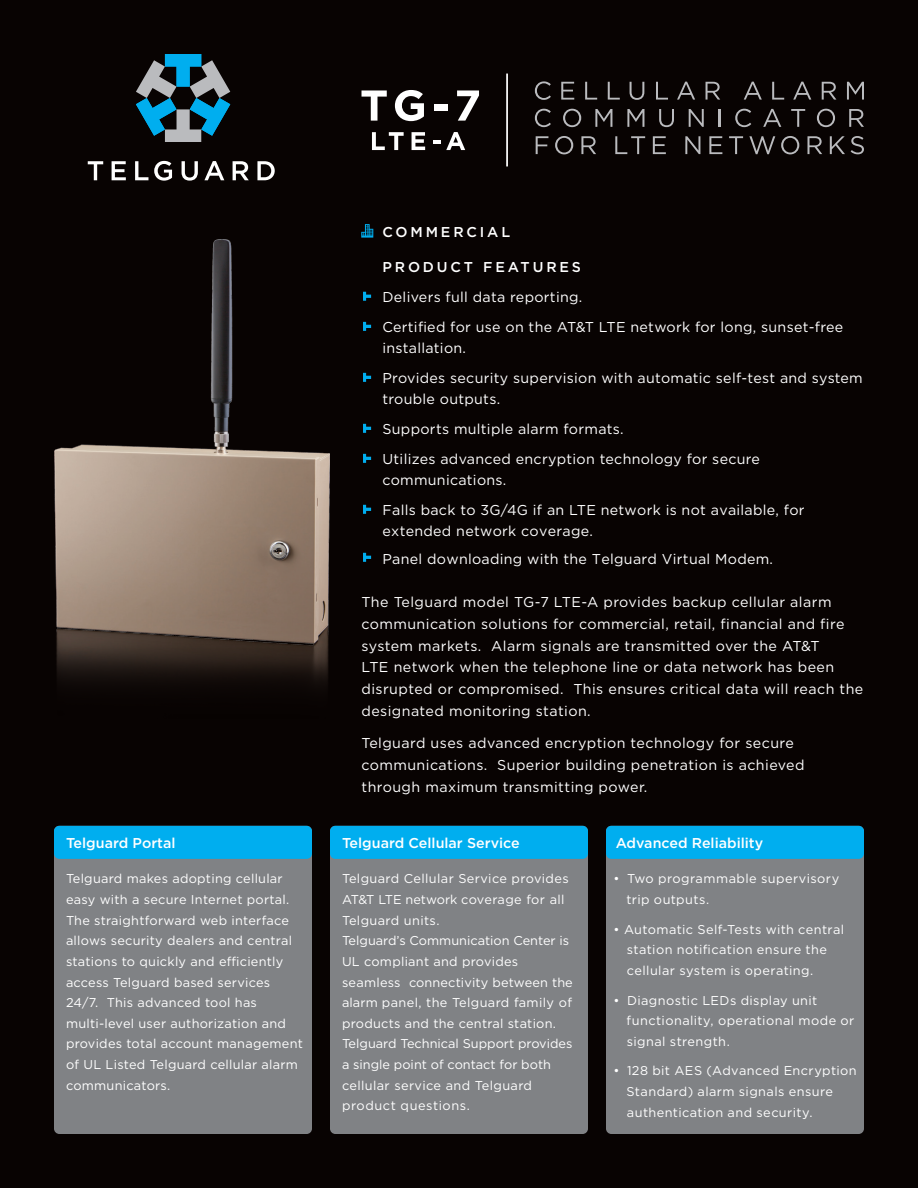
<style>
.page{position:relative;width:918px;height:1188px;background:#080302}
.page>*{position:absolute;margin:0;border:0;box-sizing:border-box;transform-origin:0 0}
.t1{font:14.25px/21.8px "Gotham";letter-spacing:.02em;color:#fff}
.t2{font:500 14.25px "Gotham";color:#fff}
.t3{font:500 14.25px "Gotham";letter-spacing:.2em;color:#fff}
.t4{font:12.75px/20.7px "Gotham";letter-spacing:.02em;color:#fff}
</style>
<div class="page">
<svg style="left:136px;top:54px;width:94px;height:88px"></svg>
<svg style="left:88px;top:161px;width:15px;height:19px"></svg>
<svg style="left:112px;top:161px;width:14px;height:19px"></svg>
<svg style="left:135px;top:161px;width:13px;height:19px"></svg>
<svg style="left:154px;top:161px;width:18px;height:20px"></svg>
<svg style="left:182px;top:161px;width:16px;height:20px"></svg>
<svg style="left:204px;top:161px;width:20px;height:19px"></svg>
<svg style="left:233px;top:161px;width:16px;height:19px"></svg>
<svg style="left:257px;top:161px;width:18px;height:19px"></svg>
<svg style="left:535px;top:81px;width:16px;height:19px"></svg>
<svg style="left:561px;top:82px;width:13px;height:18px"></svg>
<svg style="left:585px;top:82px;width:12px;height:18px"></svg>
<svg style="left:608px;top:82px;width:12px;height:18px"></svg>
<svg style="left:630px;top:82px;width:14px;height:18px"></svg>
<svg style="left:656px;top:82px;width:12px;height:18px"></svg>
<svg style="left:677px;top:82px;width:18px;height:18px"></svg>
<svg style="left:706px;top:82px;width:14px;height:18px"></svg>
<svg style="left:744px;top:82px;width:18px;height:18px"></svg>
<svg style="left:772px;top:82px;width:12px;height:18px"></svg>
<svg style="left:793px;top:82px;width:18px;height:18px"></svg>
<svg style="left:822px;top:82px;width:14px;height:18px"></svg>
<svg style="left:847px;top:82px;width:17px;height:18px"></svg>
<svg style="left:535px;top:109px;width:16px;height:18px"></svg>
<svg style="left:563px;top:109px;width:18px;height:18px"></svg>
<svg style="left:595px;top:109px;width:17px;height:18px"></svg>
<svg style="left:627px;top:109px;width:17px;height:18px"></svg>
<svg style="left:659px;top:109px;width:15px;height:18px"></svg>
<svg style="left:689px;top:109px;width:15px;height:18px"></svg>
<svg style="left:719px;top:109px;width:2px;height:18px"></svg>
<svg style="left:735px;top:109px;width:16px;height:18px"></svg>
<svg style="left:763px;top:109px;width:18px;height:18px"></svg>
<svg style="left:791px;top:109px;width:14px;height:18px"></svg>
<svg style="left:817px;top:109px;width:18px;height:18px"></svg>
<svg style="left:849px;top:109px;width:15px;height:18px"></svg>
<svg style="left:536px;top:136px;width:12px;height:18px"></svg>
<svg style="left:555px;top:136px;width:18px;height:18px"></svg>
<svg style="left:581px;top:136px;width:15px;height:18px"></svg>
<svg style="left:615px;top:136px;width:30px;height:18px"></svg>
<svg style="left:653px;top:136px;width:13px;height:18px"></svg>
<svg style="left:685px;top:136px;width:15px;height:18px"></svg>
<svg style="left:709px;top:136px;width:13px;height:18px"></svg>
<svg style="left:729px;top:136px;width:14px;height:18px"></svg>
<svg style="left:749px;top:136px;width:26px;height:18px"></svg>
<svg style="left:781px;top:136px;width:18px;height:18px"></svg>
<svg style="left:808px;top:136px;width:14px;height:18px"></svg>
<svg style="left:830px;top:136px;width:15px;height:18px"></svg>
<svg style="left:851px;top:136px;width:13px;height:18px"></svg>
<hr style="left:506px;top:74px;width:2px;height:92px;background:#fff">
<svg style="left:362px;top:90px;width:25px;height:31px"></svg>
<svg style="left:395px;top:90px;width:29px;height:31px"></svg>
<div style="left:435px;top:104px;width:13px;height:6px;background:#fff"></div>
<svg style="left:457px;top:90px;width:22px;height:31px"></svg>
<svg style="left:372px;top:132px;width:32px;height:18px"></svg>
<svg style="left:412px;top:132px;width:13px;height:18px"></svg>
<svg style="left:433px;top:132px;width:32px;height:18px"></svg>
<div style="left:54px;top:826px;width:258px;height:308px;background:#808285;border-radius:5px"></div>
<div style="left:606px;top:826px;width:258px;height:308px;background:#808285;border-radius:5px"></div>
<div style="left:330px;top:826px;width:258px;height:308px;background:#808285;border-radius:5px"></div>
<div style="left:606px;top:826px;width:258px;height:33px;background:#00aeef;border-radius:5px"></div>
<div style="left:330px;top:826px;width:258px;height:33px;background:#00aeef;border-radius:5px"></div>
<div style="left:54px;top:826px;width:258px;height:33px;background:#00aeef;border-radius:5px"></div>
<svg style="left:363px;top:292px;width:8px;height:9px"></svg>
<svg style="left:363px;top:322px;width:8px;height:9px"></svg>
<svg style="left:363px;top:373px;width:8px;height:9px"></svg>
<svg style="left:363px;top:454px;width:8px;height:9px"></svg>
<svg style="left:363px;top:505px;width:8px;height:9px"></svg>
<svg style="left:361px;top:224px;width:12px;height:14px"></svg>
<svg style="left:363px;top:424px;width:8px;height:9px"></svg>
<img style="left:54px;top:239px;width:276px;height:445px">
<svg style="left:363px;top:553px;width:8px;height:9px"></svg>
<p class="t2" style="left:66px;top:833px;width:111px">Telguard Portal</p>
<p class="t4" style="left:66px;top:868px;width:238px">Telguard makes adopting cellular easy with a secure Internet portal.<br>The straightforward web interface allows security dealers and central stations to quickly and efficiently access Telguard based services 24/7. This advanced tool has multi-level user authorization and provides total account management of UL Listed Telguard cellular alarm communicators.</p>
<p class="t3" style="left:383px;top:223px;width:129px">COMMERCIAL</p>
<p class="t3" style="left:383px;top:257px;width:200px">PRODUCT FEATURES</p>
<p class="t1" style="left:383px;top:281px;width:462px;line-height:30px">Delivers full data reporting.<br>Certified for use on the AT&amp;T LTE network for long, sunset-free</p>
<p class="t1" style="left:383px;top:332px;width:482px;line-height:30px">installation.<br>Provides security supervision with automatic self-test and system</p>
<p class="t1" style="left:383px;top:383px;width:379px;line-height:30px">trouble outputs.<br>Supports multiple alarm formats.<br>Utilizes advanced encryption technology for secure</p>
<p class="t1" style="left:383px;top:464px;width:424px;line-height:30px">communications.<br>Falls back to 3G/4G if an LTE network is not available, for</p>
<p class="t1" style="left:383px;top:516px;width:392px;line-height:28.5px">extended network coverage.<br>Panel downloading with the Telguard Virtual Modem.</p>
<p class="t1" style="left:362px;top:591px;width:503px">The Telguard model TG-7 LTE-A provides backup cellular alarm communication solutions for commercial, retail, financial and fire system markets. Alarm signals are transmitted over the AT&amp;T<br>LTE network when the telephone line or data network has been disrupted or compromised. This ensures critical data will reach the designated monitoring station.</p>
<p class="t1" style="left:362px;top:732px;width:445px">Telguard uses advanced encryption technology for secure communications. Superior building penetration is achieved through maximum transmitting power.</p>
<p class="t2" style="left:342px;top:833px;width:179px">Telguard Cellular Service</p>
<p class="t4" style="left:342px;top:868px;width:232px">Telguard Cellular Service provides<br>AT&amp;T LTE network coverage for all<br>Telguard units.<br>Telguard’s Communication Center is<br>UL compliant and provides seamless connectivity between the alarm panel, the Telguard family of products and the central station.<br>Telguard Technical Support provides a single point of contact for both cellular service and Telguard product questions.</p>
<p class="t2" style="left:616px;top:833px;width:149px">Advanced Reliability</p>
<p class="t4" style="left:626px;top:868px;width:214px;text-indent:-13px">• Two programmable supervisory trip outputs.</p>
<p class="t4" style="left:627px;top:918px;width:219px;text-indent:-13px">• Automatic Self-Tests with central station notification ensure the cellular system is operating.</p>
<p class="t4" style="left:627px;top:989px;width:229px;text-indent:-13px">• Diagnostic LEDs display unit functionality, operational mode or signal strength.</p>
<p class="t4" style="left:626px;top:1060px;width:232px;text-indent:-13px">• 128 bit AES (Advanced Encryption<br>Standard) alarm signals ensure authentication and security.</p>
</div>
